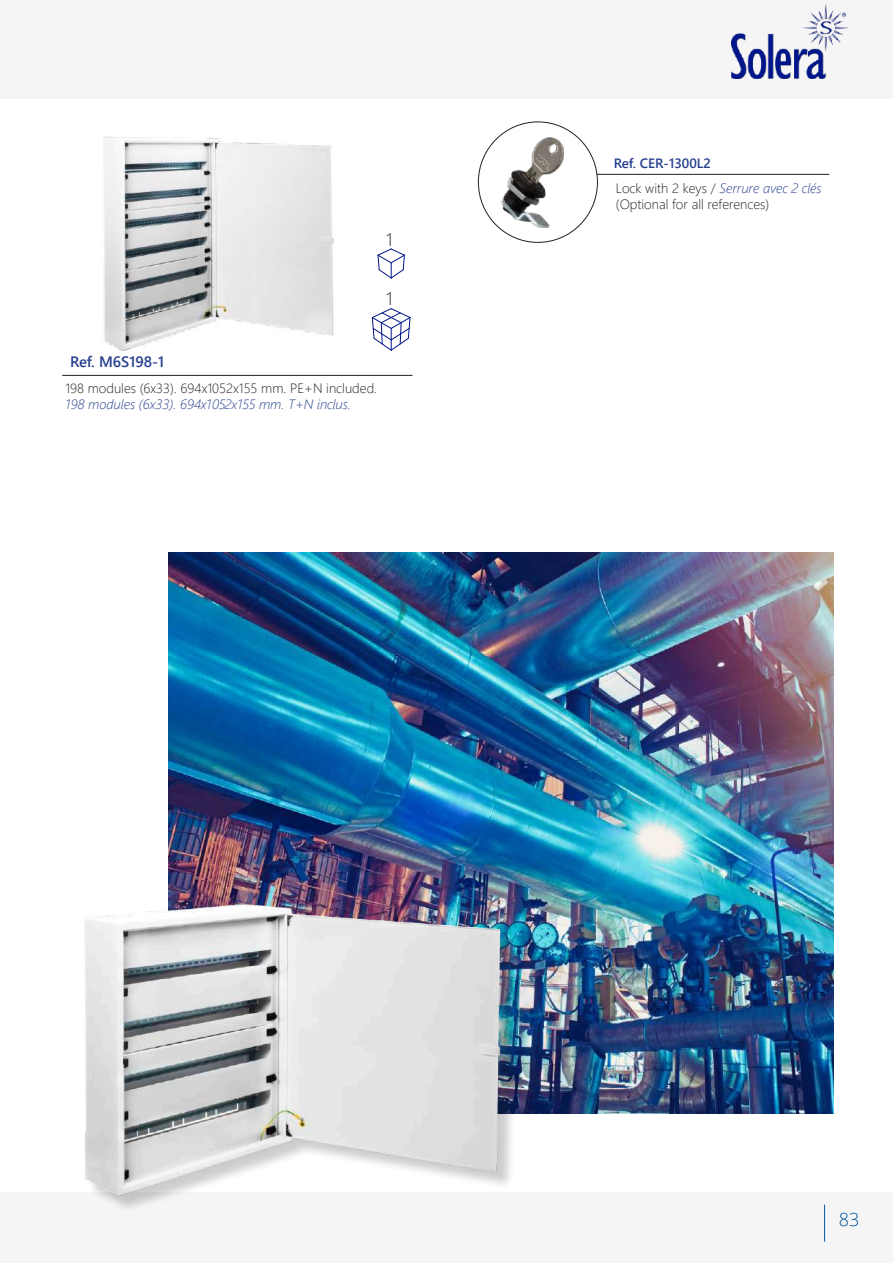
<style>
.page{position:relative;width:893px;height:1263px;background:#fff}
.page>*{position:absolute;margin:0;border:0;box-sizing:border-box;transform-origin:0 0}
.t1{font:300 18px "Open Sans";color:#01569b}
.t2{font:300 18px "Segoe UI";color:#231f20}
.t3{font:600 15px "Segoe UI";color:#253f8e}
.t4{font:italic 300 13.5px/24.8px "Segoe UI";color:#253f8e}
.t5{font:300 13.5px "Segoe UI";color:#231f20}
.s1{font-weight:600;font-style:normal}
.s2{font-style:normal;color:#231f20}
</style>
<div class="page">
<div style="left:0;top:1193px;width:893px;height:70px;background:#f5f5f6"></div>
<div style="left:0;top:0;width:893px;height:99px;background:#f5f5f6"></div>
<img style="left:732px;top:5px;width:116px;height:74px">
<hr style="left:824px;top:1205px;width:1px;height:36px;background:#01569b">
<img style="left:103px;top:136px;width:231px;height:215px">
<hr style="left:62px;top:375px;width:350px;height:1px;background:#231f20">
<svg style="left:372px;top:308px;width:38px;height:43px"></svg>
<svg style="left:377px;top:248px;width:28px;height:30px"></svg>
<img style="left:168px;top:553px;width:666px;height:560px">
<div style="left:87px;top:907px;width:432px;height:306px;background:#231f20;opacity:.22"></div>
<img style="left:85px;top:902px;width:416px;height:295px">
<img style="left:501px;top:137px;width:62px;height:90px">
<hr style="left:597px;top:174px;width:232px;height:1px;background:#231f20">
<h1 class="t2" style="left:386px;top:223px;width:8px">1</h1>
<h1 class="t2" style="left:386px;top:282px;width:8px">1</h1>
<p class="t3" style="left:70px;top:348px;width:96px">Ref. M6S198-1</p>
<p class="t5" style="left:65px;top:375px;width:313px">198 modules (6x33). 694x1052x155 mm. PE+N included.</p>
<p class="t4" style="left:65px;top:390px;width:287px">198 modules (6x33). 694x1052x155 mm. T+N inclus.</p>
<p class="t4" style="left:614px;top:149px;width:209px"><span class="s1">Ref. CER-1300L2<br></span><span class="s2">Lock with 2 keys /</span> Serrure avec 2 clés</p>
<p class="t5" style="left:616px;top:191px;width:155px">(Optional for all references)</p>
<h1 class="t1" style="left:839px;top:1207px;width:22px">83</h1>
</div>
